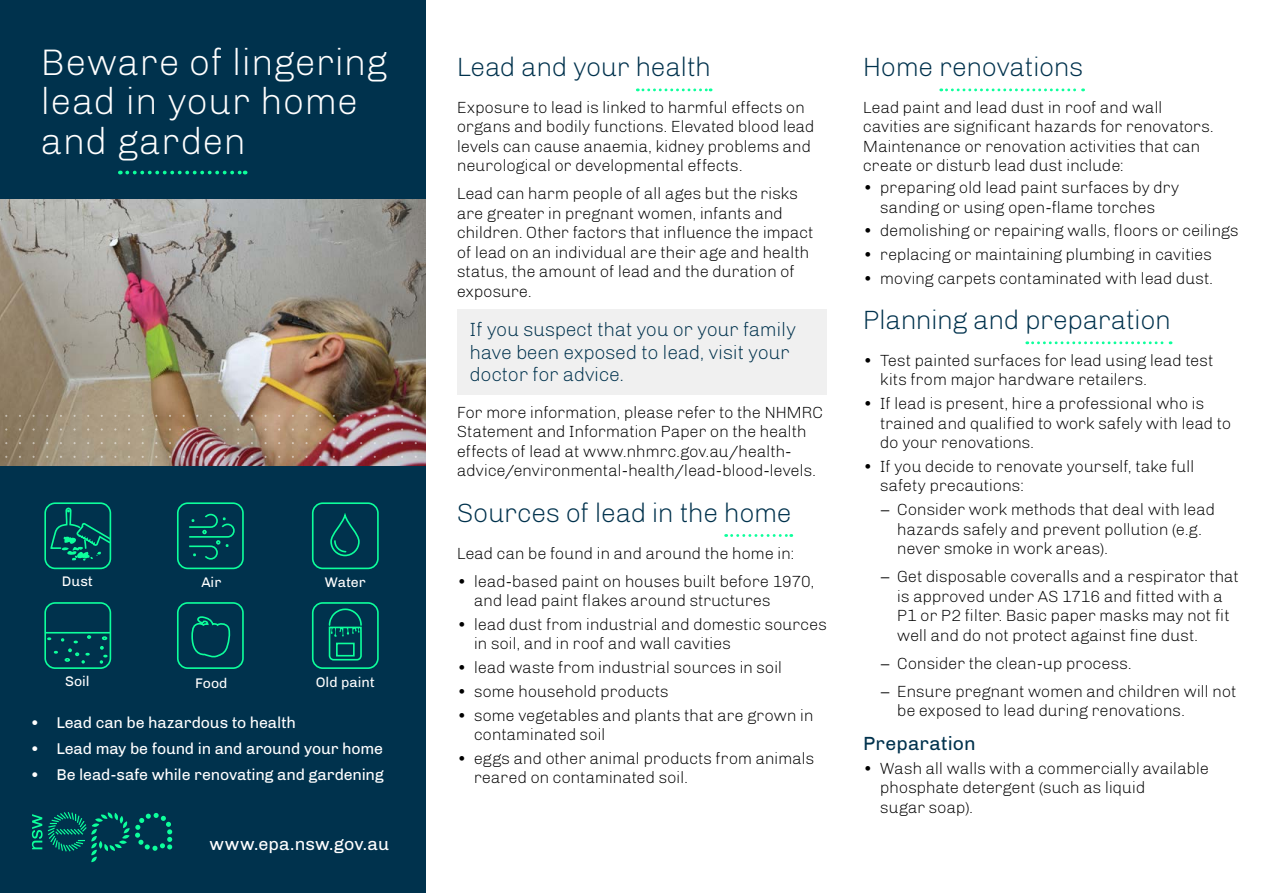
<style>
.page{position:relative;width:1263px;height:893px;background:#fff}
.page>*{position:absolute;margin:0;border:0;box-sizing:border-box;transform-origin:0 0}
.Heading_1{font:300 37.8px/39.2px "Chivo";color:#fff}
.Heading_2_dots{font:300 27px "Chivo";letter-spacing:-.025em;color:#00324d}
.Pull_Out_Quote_1{font:300 19.5px/22.5px "Chivo";letter-spacing:-.02em;color:#00324d}
.Heading_3{font:19.5px "Chivo";letter-spacing:.005em;color:#00324d}
.Front_URL{font:18px "Chivo";letter-spacing:.005em;color:#fff}
.Body_Copy{font:300 16.5px/19.5px "Chivo";letter-spacing:-.02em;color:#000}
.t1{font:15.9px "Chivo";letter-spacing:-.01em;color:#fff}
.t2{font:14.25px "Chivo";color:#fff}
</style>
<div class="page">
<svg style="left:637px;top:88px;width:74px;height:3px"></svg>
<div style="left:457px;top:310px;width:370px;height:85px;background:#f0f0f0"></div>
<svg style="left:726px;top:534px;width:66px;height:3px"></svg>
<svg style="left:941px;top:88px;width:142px;height:3px"></svg>
<svg style="left:1027px;top:341px;width:144px;height:3px"></svg>
<div style="left:0;top:850px;width:425px;height:43px;background:#00324d"></div>
<div style="left:0;top:0;width:425px;height:485px;background:#00324d"></div>
<div style="left:0;top:466px;width:425px;height:425px;background:#00324d"></div>
<svg style="left:32px;top:812px;width:140px;height:50px"></svg>
<svg style="left:127px;top:171px;width:119px;height:3px"></svg>
<img style="left:0;top:199px;width:425px;height:266px">
<div style="left:330px;top:514px;width:30px;height:42px;border:2px solid #0dff9c;border-radius:14px"></div>
<svg style="left:333px;top:540px;width:14px;height:13px"></svg>
<svg style="left:191px;top:616px;width:40px;height:42px"></svg>
<svg style="left:50px;top:505px;width:62px;height:56px"></svg>
<svg style="left:102px;top:636px;width:5px;height:4px"></svg>
<svg style="left:100px;top:646px;width:8px;height:18px"></svg>
<svg style="left:47px;top:635px;width:44px;height:29px"></svg>
<svg style="left:328px;top:608px;width:34px;height:53px"></svg>
<hr style="left:46px;top:632px;width:64px;height:1px;background:#0dff9c">
<svg style="left:189px;top:513px;width:46px;height:47px"></svg>
<div style="left:44px;top:502px;width:67px;height:67px;border:2px solid #0dff9c;border-radius:10px"></div>
<div style="left:177px;top:502px;width:67px;height:67px;border:2px solid #0dff9c;border-radius:10px"></div>
<div style="left:312px;top:502px;width:67px;height:67px;border:2px solid #0dff9c;border-radius:10px"></div>
<div style="left:44px;top:602px;width:67px;height:67px;border:2px solid #0dff9c;border-radius:10px"></div>
<div style="left:177px;top:602px;width:67px;height:67px;border:2px solid #0dff9c;border-radius:10px"></div>
<div style="left:312px;top:602px;width:67px;height:67px;border:2px solid #0dff9c;border-radius:10px"></div>
<svg style="left:0;top:409px;width:89px;height:56px"></svg>
<img style="left:101px;top:409px;width:324px;height:56px">
<h1 class="Heading_1" style="left:41px;top:43px;width:349px">Beware of lingering lead in your home and garden</h1>
<p class="t2" style="left:62px;top:573px;width:32px">Dust</p>
<p class="t2" style="left:65px;top:672px;width:26px">Soil</p>
<p class="t2" style="left:201px;top:574px;width:21px">Air</p>
<p class="t2" style="left:195px;top:674px;width:34px">Food</p>
<p class="t2" style="left:325px;top:574px;width:43px">Water</p>
<p class="t2" style="left:316px;top:674px;width:60px">Old paint</p>
<p class="t1" style="left:30px;top:714px;width:267px">• Lead can be hazardous to health</p>
<p class="t1" style="left:30px;top:739px;width:354px">• Lead may be found in and around your home</p>
<p class="t1" style="left:30px;top:765px;width:355px">• Be lead-safe while renovating and gardening</p>
<p class="Front_URL" style="left:209px;top:833px;width:181px">www.epa.nsw.gov.au</p>
<h2 class="Heading_2_dots" style="left:457px;top:52px;width:256px">Lead and your health</h2>
<p class="Body_Copy" style="left:457px;top:98px;width:359px">Exposure to lead is linked to harmful effects on organs and bodily functions. Elevated blood lead levels can cause anaemia, kidney problems and neurological or developmental effects.</p>
<p class="Body_Copy" style="left:457px;top:184px;width:358px">Lead can harm people of all ages but the risks are greater in pregnant women, infants and children. Other factors that influence the impact of lead on an individual are their age and health status, the amount of lead and the duration of exposure.</p>
<p class="Pull_Out_Quote_1" style="left:470px;top:319px;width:328px">If you suspect that you or your family have been exposed to lead, visit your doctor for advice.</p>
<p class="Body_Copy" style="left:457px;top:403px;width:368px">For more information, please refer to the NHMRC Statement and Information Paper on the health effects of lead at www.nhmrc.gov.au/health&shy;advice/environmental-health/lead-blood-levels.</p>
<h2 class="Heading_2_dots" style="left:457px;top:497px;width:337px">Sources of lead in the home</h2>
<p class="Body_Copy" style="left:457px;top:543px;width:339px">Lead can be found in and around the home in:</p>
<p class="Body_Copy" style="left:474px;top:571px;width:342px;text-indent:-17px">• lead-based paint on houses built before 1970, and lead paint flakes around structures</p>
<p class="Body_Copy" style="left:474px;top:614px;width:354px;text-indent:-17px">• lead dust from industrial and domestic sources in soil, and in roof and wall cavities</p>
<p class="Body_Copy" style="left:457px;top:658px;width:327px">• lead waste from industrial sources in soil</p>
<p class="Body_Copy" style="left:457px;top:681px;width:213px">• some household products</p>
<p class="Body_Copy" style="left:474px;top:705px;width:341px;text-indent:-17px">• some vegetables and plants that are grown in contaminated soil</p>
<p class="Body_Copy" style="left:474px;top:748px;width:342px;text-indent:-17px">• eggs and other animal products from animals reared on contaminated soil.</p>
<h2 class="Heading_2_dots" style="left:863px;top:52px;width:222px">Home renovations</h2>
<p class="Body_Copy" style="left:863px;top:98px;width:352px">Lead paint and lead dust in roof and wall cavities are significant hazards for renovators.<br>Maintenance or renovation activities that can create or disturb lead dust include:</p>
<p class="Body_Copy" style="left:863px;top:178px;width:318px;text-align:center">• preparing old lead paint surfaces by dry sanding or using open-flame torches</p>
<p class="Body_Copy" style="left:863px;top:221px;width:377px">• demolishing or repairing walls, floors or ceilings</p>
<p class="Body_Copy" style="left:863px;top:245px;width:351px">• replacing or maintaining plumbing in cavities</p>
<p class="Body_Copy" style="left:863px;top:269px;width:352px">• moving carpets contaminated with lead dust.</p>
<h2 class="Heading_2_dots" style="left:863px;top:304px;width:310px">Planning and preparation</h2>
<p class="Body_Copy" style="left:880px;top:351px;width:335px;text-indent:-17px">• Test painted surfaces for lead using lead test kits from major hardware retailers.</p>
<p class="Body_Copy" style="left:880px;top:394px;width:353px;text-indent:-17px">• If lead is present, hire a professional who is trained and qualified to work safely with lead to do your renovations.</p>
<p class="Body_Copy" style="left:880px;top:457px;width:316px;text-indent:-17px">• If you decide to renovate yourself, take full safety precautions:</p>
<p class="Body_Copy" style="left:897px;top:500px;width:320px;text-indent:-17px">− Consider work methods that deal with lead hazards safely and prevent pollution (e.g. never smoke in work areas).</p>
<p class="Body_Copy" style="left:897px;top:567px;width:343px;text-indent:-17px">− Get disposable coveralls and a respirator that is approved under AS 1716 and fitted with a P1 or P2 filter. Basic paper masks may not fit well and do not protect against fine dust.</p>
<p class="Body_Copy" style="left:880px;top:653px;width:253px">− Consider the clean-up process.</p>
<p class="Body_Copy" style="left:897px;top:681px;width:341px;text-indent:-17px">− Ensure pregnant women and children will not be exposed to lead during renovations.</p>
<h3 class="Heading_3" style="left:863px;top:732px;width:114px">Preparation</h3>
<p class="Body_Copy" style="left:880px;top:758px;width:330px;text-indent:-17px">• Wash all walls with a commercially available phosphate detergent (such as liquid<br>sugar soap).</p>
</div>
